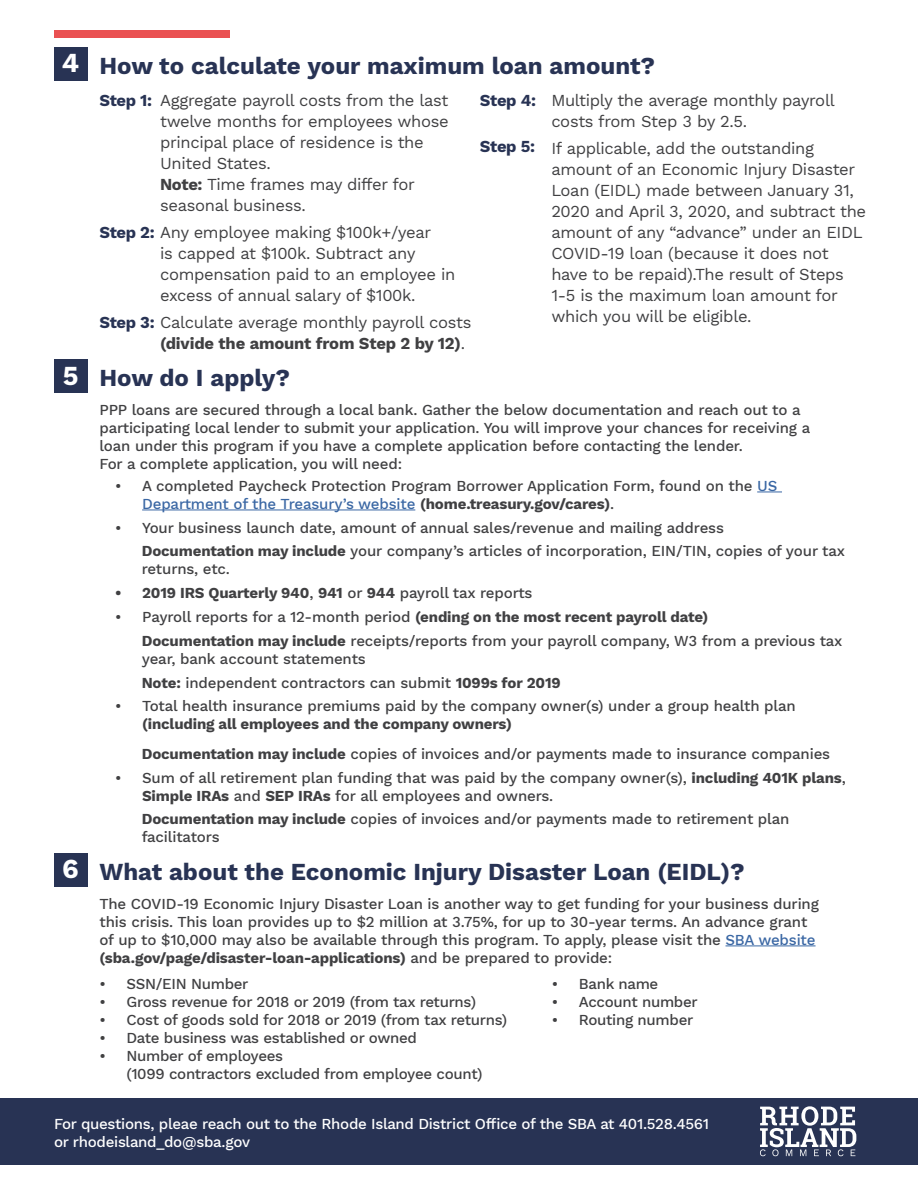
<style>
.page{position:relative;width:918px;height:1188px;background:#fff}
.page>*{position:absolute;margin:0;border:0;box-sizing:border-box;transform-origin:0 0}
.t1{font:700 27px "Work Sans";color:#fff}
.t2{font:700 24px "Work Sans";color:#283354}
.t3{font:16.5px/21px "Work Sans";letter-spacing:-.02em;color:#404042}
.t4{font:700 16.5px "Work Sans";letter-spacing:-.02em;color:#283354}
.t5{font:500 15px/18px "Work Sans";letter-spacing:-.01em;color:#404042}
.t6{font:700 15px "Work Sans";letter-spacing:-.01em;color:#404042}
.t7{font:500 15px/18px "Work Sans";letter-spacing:-.02em;color:#fff}
.s1{font-size:27px;color:#fff}
.s2{font-weight:700}
.s3{font-weight:700;color:#283354}
.s4{color:#3a67a4}
.s5{font-weight:500}
</style>
<div class="page">
<div style="left:54px;top:30px;width:176px;height:7px;background:#ea5152"></div>
<div style="left:54px;top:47px;width:34px;height:34px;background:#283354"></div>
<svg style="left:757px;top:492px;width:25px;height:1px"></svg>
<hr style="left:142px;top:510px;width:273px;height:1px;background:#3a67a4">
<hr style="left:726px;top:946px;width:90px;height:1px;background:#3a67a4">
<div style="left:54px;top:359px;width:34px;height:34px;background:#283354"></div>
<div style="left:54px;top:853px;width:34px;height:34px;background:#283354"></div>
<div style="left:0;top:1098px;width:918px;height:67px;background:#283354"></div>
<svg style="left:760px;top:1106px;width:96px;height:50px"></svg>
<h2 class="t2" style="left:62px;top:56px;width:595px"><span class="s1">4</span> How to calculate your maximum loan amount?</h2>
<h1 class="t1" style="left:63px;top:364px;width:17px">5</h1>
<h1 class="t1" style="left:62px;top:858px;width:18px">6</h1>
<p class="t3" style="left:160px;top:91px;width:290px">Aggregate payroll costs from the last twelve months for employees whose principal place of residence is the<br>United States.<br><span class="s2">Note:</span> Time frames may differ for seasonal business.</p>
<p class="t3" style="left:160px;top:223px;width:297px;text-indent:-61px"><span class="s3">Step 2:</span> Any employee making $100k+/year<br>is capped at $100k. Subtract any compensation paid to an employee in excess of annual salary of $100k.</p>
<p class="t3" style="left:160px;top:313px;width:313px;text-indent:-61px"><span class="s3">Step 3:</span> Calculate average monthly payroll costs <span class="s2">(divide the amount from Step 2 by 12)</span>.</p>
<p class="t4" style="left:99px;top:94px;width:54px">Step 1:</p>
<p class="t4" style="left:480px;top:94px;width:58px">Step 4:</p>
<p class="t4" style="left:480px;top:139px;width:57px">Step 5:</p>
<h2 class="t2" style="left:99px;top:368px;width:192px">How do I apply?</h2>
<p class="t3" style="left:551px;top:91px;width:285px">Multiply the average monthly payroll costs from Step 3 by 2.5.</p>
<p class="t3" style="left:551px;top:139px;width:316px">If applicable, add the outstanding amount of an Economic Injury Disaster Loan (EIDL) made between January 31, 2020 and April 3, 2020, and subtract the amount of any “advance” under an EIDL COVID-19 loan (because it does not have to be repaid).The result of Steps 1-5 is the maximum loan amount for which you will be eligible.</p>
<p class="t5" style="left:99px;top:402px;width:712px">PPP loans are secured through a local bank. Gather the below documentation and reach out to a participating local lender to submit your application. You will improve your chances for receiving a loan under this program if you have a complete application before contacting the lender.<br>For a complete application, you will need:</p>
<p class="t5" style="left:142px;top:478px;width:637px;text-indent:-27px">• A completed Paycheck Protection Program Borrower Application Form, found on the <span class="s4">US<br>Department of the Treasury’s website</span> <span class="s2">(home.treasury.gov/cares)</span>.</p>
<p class="t5" style="left:115px;top:520px;width:610px">• Your business launch date, amount of annual sales/revenue and mailing address</p>
<p class="t5" style="left:142px;top:543px;width:705px"><span class="s2">Documentation may include</span> your company’s articles of incorporation, EIN/TIN, copies of your tax returns, etc.</p>
<p class="t6" style="left:115px;top:587px;width:419px">• 2019 IRS Quarterly 940<span class="s5">,</span> 941 <span class="s5">or</span> 944 <span class="s5">payroll tax reports</span></p>
<p class="t6" style="left:115px;top:611px;width:595px"><span class="s5">• Payroll reports for a 12-month period</span> (ending on the most recent payroll date)</p>
<p class="t5" style="left:142px;top:632px;width:702px"><span class="s2">Documentation may include</span> receipts/reports from your payroll company, W3 from a previous tax year, bank account statements</p>
<p class="t5" style="left:142px;top:674px;width:420px"><span class="s2">Note:</span> independent contractors can submit <span class="s2">1099s for 2019</span></p>
<p class="t5" style="left:115px;top:698px;width:682px">• Total health insurance premiums paid by the company owner(s) under a group health plan</p>
<p class="t6" style="left:142px;top:718px;width:371px">(including all employees and the company owners)</p>
<p class="t5" style="left:142px;top:746px;width:690px"><span class="s2">Documentation may include</span> copies of invoices and/or payments made to insurance companies</p>
<p class="t5" style="left:142px;top:770px;width:705px;text-indent:-27px">• Sum of all retirement plan funding that was paid by the company owner(s), <span class="s2">including 401K plans</span>,<br><span class="s2">Simple IRAs</span> and <span class="s2">SEP IRAs</span> for all employees and owners.</p>
<p class="t5" style="left:142px;top:811px;width:649px"><span class="s2">Documentation may include</span> copies of invoices and/or payments made to retirement plan facilitators</p>
<h2 class="t2" style="left:99px;top:862px;width:647px">What about the Economic Injury Disaster Loan (EIDL)?</h2>
<p class="t5" style="left:99px;top:895px;width:721px">The COVID-19 Economic Injury Disaster Loan is another way to get funding for your business during this crisis. This loan provides up to $2 million at 3.75%, for up to 30-year terms. An advance grant of up to $10,000 may also be available through this program. To apply, please visit the <span class="s4">SBA website </span><span class="s2">(sba.gov/page/disaster-loan-applications)</span> and be prepared to provide:</p>
<p class="t5" style="left:99px;top:976px;width:150px">• SSN/EIN Number</p>
<p class="t5" style="left:99px;top:994px;width:378px">• Gross revenue for 2018 or 2019 (from tax returns)</p>
<p class="t5" style="left:99px;top:1012px;width:409px">• Cost of goods sold for 2018 or 2019 (from tax returns)</p>
<p class="t5" style="left:99px;top:1030px;width:319px">• Date business was established or owned</p>
<p class="t5" style="left:126px;top:1048px;width:358px;text-indent:-27px">• Number of employees<br>(1099 contractors excluded from employee count)</p>
<p class="t5" style="left:552px;top:976px;width:108px">• Bank name</p>
<p class="t5" style="left:552px;top:994px;width:147px">• Account number</p>
<p class="t5" style="left:552px;top:1012px;width:143px">• Routing number</p>
<p class="t7" style="left:54px;top:1116px;width:657px">For questions, pleae reach out to the Rhode Island District Office of the SBA at 401.528.4561 or rhodeisland_do@sba.gov</p>
</div>
